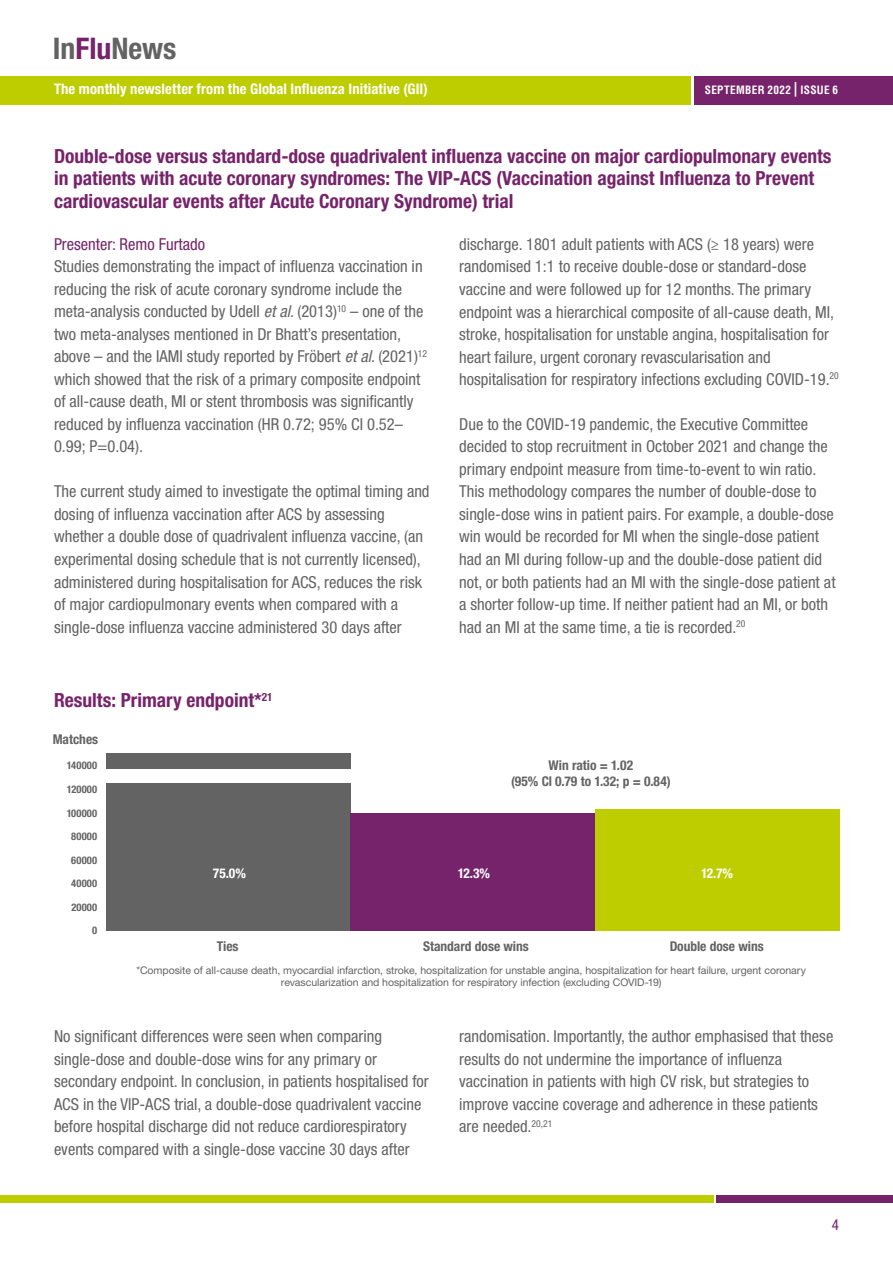
<style>
.page{position:relative;width:893px;height:1263px;background:#fff}
.page>*{position:absolute;margin:0;border:0;box-sizing:border-box;transform-origin:0 0}
.t1{font:700 condensed 29.85px "Helvetica Neue LT Std";color:#646363}
.t2{font:700 condensed 19.5px/22.5px "Helvetica Neue LT Std";color:#76236b}
.t3{font:condensed 16.5px/22.5px "Helvetica Neue LT Std";color:#646363}
.t4{font:condensed 16.5px "Helvetica Neue LT Std";color:#76236b}
.t5{font:condensed 15px "Helvetica Neue LT Std";color:#76236b}
.t6{font:700 condensed 14.7px "Helvetica Neue LT Std";letter-spacing:.01em;color:#fff}
.t7{font:700 condensed 13.5px/16.2px "Helvetica Neue LT Std";letter-spacing:-.005em;color:#646363;text-align:center}
.t8{font:700 condensed 13.5px "Helvetica Neue LT Std";color:#fff}
.t9{font:700 condensed 11.25px "Helvetica LT Std";letter-spacing:.03em;color:#fff}
.t10{font:10.5px/12.6px "Helvetica Neue LT Std";letter-spacing:-.005em;color:#646363;text-align:center}
.t11{font:700 condensed 10.5px "Helvetica Neue LT Std";letter-spacing:.015em;color:#646363}
.s1{color:#76236b}
.s2{font-size:14.7px}
.s3{font-style:italic}
</style>
<div class="page">
<div style="left:0;top:76px;width:691px;height:28px;background:#bdcd00"></div>
<div style="left:694px;top:76px;width:199px;height:28px;background:#76236b"></div>
<div style="left:0;top:1195px;width:713px;height:7px;background:#bdcd00"></div>
<div style="left:716px;top:1195px;width:177px;height:7px;background:#76236b"></div>
<div style="left:106px;top:783px;width:244px;height:147px;background:#646363"></div>
<div style="left:350px;top:813px;width:245px;height:117px;background:#76236b"></div>
<div style="left:595px;top:809px;width:244px;height:121px;background:#bdcd00"></div>
<div style="left:106px;top:753px;width:244px;height:16px;background:#646363"></div>
<h1 class="t1" style="left:53px;top:30px;width:125px">In<span class="s1">Flu</span>News</h1>
<p class="t6" style="left:54px;top:80px;width:375px">The monthly newsletter from the Global Influenza Initiative (GII)</p>
<p class="t9" style="left:705px;top:83px;width:135px">SEPTEMBER 2022 <span class="s2">|</span> ISSUE 6</p>
<p class="t2" style="left:54px;top:144px;width:779px">Double-dose versus standard-dose quadrivalent influenza vaccine on major cardiopulmonary events in patients with acute coronary syndromes: The VIP-ACS (Vaccination against Influenza to Prevent cardiovascular events after Acute Coronary Syndrome) trial</p>
<p class="t4" style="left:54px;top:235px;width:153px">Presenter: Remo Furtado</p>
<p class="t3" style="left:54px;top:255px;width:375px">Studies demonstrating the impact of influenza vaccination in reducing the risk of acute coronary syndrome include the meta-analysis conducted by Udell <span class="s3">et al</span>. (2013)<sup>10</sup> – one of the two meta-analyses mentioned in Dr Bhatt’s presentation, above – and the IAMI study reported by Fröbert <span class="s3">et al</span>. (2021)<sup>12 </sup>which showed that the risk of a primary composite endpoint of all-cause death, MI or stent thrombosis was significantly reduced by influenza vaccination (HR 0.72; 95% CI 0.52– 0.99; P=0.04).</p>
<p class="t3" style="left:54px;top:480px;width:377px">The current study aimed to investigate the optimal timing and dosing of influenza vaccination after ACS by assessing whether a double dose of quadrivalent influenza vaccine, (an experimental dosing schedule that is not currently licensed), administered during hospitalisation for ACS, reduces the risk of major cardiopulmonary events when compared with a single-dose influenza vaccine administered 30 days after</p>
<p class="t2" style="left:54px;top:689px;width:220px">Results: Primary endpoint*<sup>21</sup></p>
<p class="t7" style="left:53px;top:730px;width:47px">Matches</p>
<p class="t3" style="left:459px;top:233px;width:381px">discharge. 1801 adult patients with ACS (≥ 18 years) were randomised 1:1 to receive double-dose or standard-dose vaccine and were followed up for 12 months. The primary endpoint was a hierarchical composite of all-cause death, MI, stroke, hospitalisation for unstable angina, hospitalisation for heart failure, urgent coronary revascularisation and hospitalisation for respiratory infections excluding COVID-19.<sup>20</sup></p>
<p class="t3" style="left:459px;top:413px;width:378px">Due to the COVID-19 pandemic, the Executive Committee decided to stop recruitment in October 2021 and change the primary endpoint measure from time-to-event to win ratio.<br>This methodology compares the number of double-dose to single-dose wins in patient pairs. For example, a double-dose win would be recorded for MI when the single-dose patient had an MI during follow-up and the double-dose patient did not, or both patients had an MI with the single-dose patient at a shorter follow-up time. If neither patient had an MI, or both had an MI at the same time, a tie is recorded.<sup>20</sup></p>
<p class="t11" style="left:67px;top:759px;width:32px">140000</p>
<p class="t11" style="left:67px;top:783px;width:32px">120000</p>
<p class="t11" style="left:67px;top:807px;width:32px">100000</p>
<p class="t11" style="left:71px;top:830px;width:27px">80000</p>
<p class="t11" style="left:71px;top:854px;width:27px">60000</p>
<p class="t11" style="left:71px;top:877px;width:27px">40000</p>
<p class="t11" style="left:71px;top:901px;width:27px">20000</p>
<p class="t11" style="left:92px;top:924px;width:7px">0</p>
<p class="t7" style="left:511px;top:757px;width:161px">Win ratio = 1.02<br>(95% Cl 0.79 to 1.32; p = 0.84)</p>
<p class="t8" style="left:213px;top:865px;width:35px">75.0%</p>
<p class="t8" style="left:458px;top:865px;width:34px">12.3%</p>
<p class="t8" style="left:701px;top:865px;width:34px">12.7%</p>
<p class="t7" style="left:217px;top:937px;width:23px">Ties</p>
<p class="t7" style="left:423px;top:937px;width:107px">Standard dose wins</p>
<p class="t7" style="left:670px;top:937px;width:96px">Double dose wins</p>
<p class="t10" style="left:136px;top:963px;width:671px">*Composite of all-cause death, myocardial infarction, stroke, hospitalization for unstable angina, hospitalization for heart failure, urgent coronary revascularization and hospitalization for respiratory infection (excluding COVID-19)</p>
<p class="t3" style="left:54px;top:1025px;width:376px">No significant differences were seen when comparing single-dose and double-dose wins for any primary or secondary endpoint. In conclusion, in patients hospitalised for ACS in the VIP-ACS trial, a double-dose quadrivalent vaccine before hospital discharge did not reduce cardiorespiratory events compared with a single-dose vaccine 30 days after</p>
<p class="t3" style="left:459px;top:1025px;width:376px">randomisation. Importantly, the author emphasised that these results do not undermine the importance of influenza vaccination in patients with high CV risk, but strategies to improve vaccine coverage and adherence in these patients are needed.<sup>20,21</sup></p>
<p class="t5" style="left:832px;top:1216px;width:9px">4</p>
</div>
